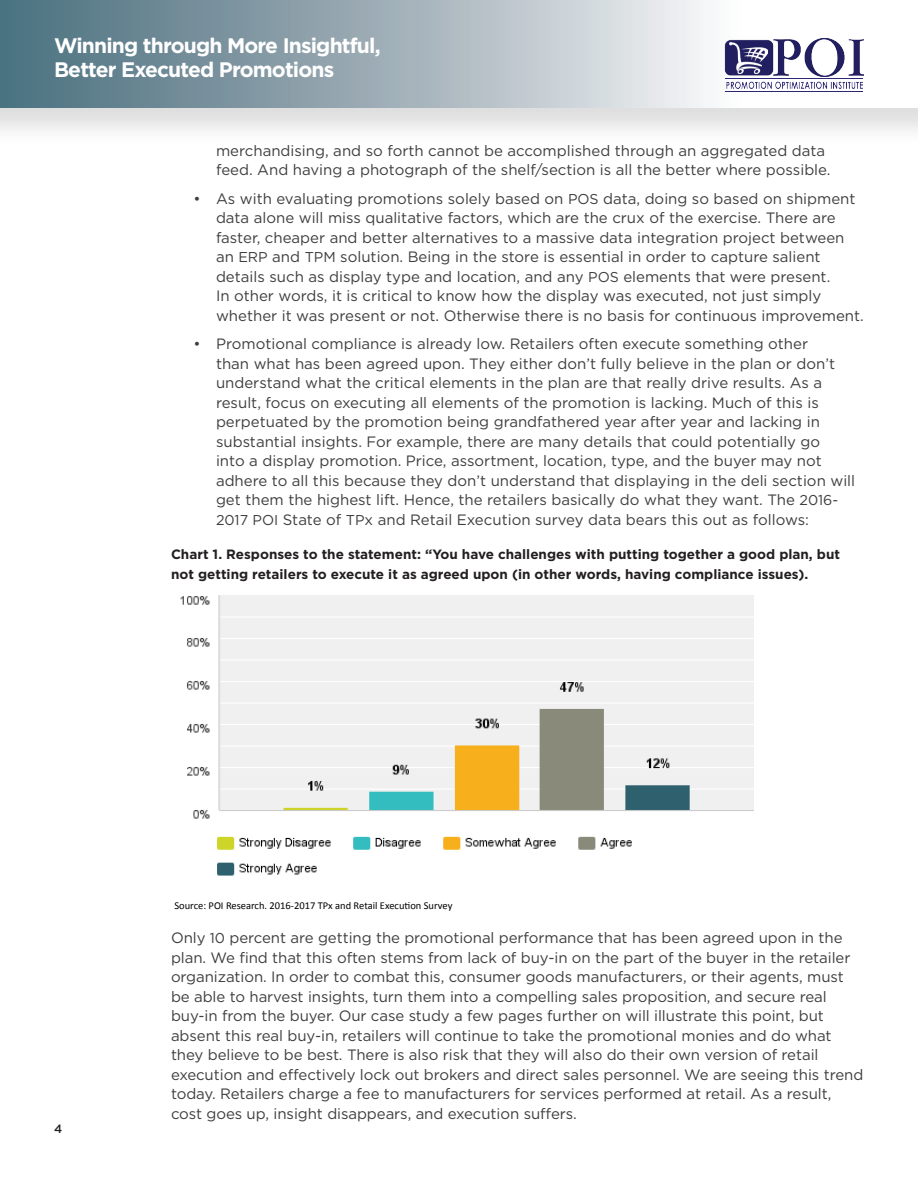
<style>
.page{position:relative;width:918px;height:1188px;background:#fff}
.page>*{position:absolute;margin:0;border:0;box-sizing:border-box;transform-origin:0 0}
.t1{font:700 21px/24px "Gotham";letter-spacing:-.04em;color:#fff}
.Body_Text{font:15px/19.5px "Gotham";color:#3e3e3f}
.Chart_Title{font:700 13.5px/19.8px "Gotham";color:#231f20}
.t2{font:500 12px "Gotham";color:#231f20}
.t3{font:10.5px "Calibri";color:#000}
.s1{font-size:14.25px}
</style>
<div class="page">
<div style="left:0;top:0;width:918px;height:146px;background:#231f20;opacity:.15"></div>
<div style="left:0;top:0;width:918px;height:108px;background:linear-gradient(to right,#4b6e7d,#fff)"></div>
<img style="left:720px;top:36px;width:144px;height:40px">
<img style="left:726px;top:82px;width:136px;height:6px">
<img style="left:724px;top:39px;width:49px;height:37px">
<hr style="left:725px;top:78px;width:138px;height:1px;background:#2a2774">
<hr style="left:725px;top:91px;width:138px;height:1px;background:#2a2774">
<img style="left:730px;top:43px;width:37px;height:30px">
<img style="left:180px;top:595px;width:574px;height:281px">
<h1 class="t1" style="left:54px;top:33px;width:328px">Winning through More Insightful,<br>Better Executed Promotions</h1>
<p class="Body_Text" style="left:216px;top:141px;width:616px">merchandising, and so forth cannot be accomplished through an aggregated data feed. And having a photograph of the shelf/section is all the better where possible.</p>
<p class="Body_Text" style="left:216px;top:189px;width:649px;text-indent:-22px">• As with evaluating promotions solely based on <span class="s1">POS</span> data, doing so based on shipment data alone will miss qualitative factors, which are the crux of the exercise. There are faster, cheaper and better alternatives to a massive data integration project between an <span class="s1">ERP</span> and <span class="s1">TPM</span> solution. Being in the store is essential in order to capture salient details such as display type and location, and any <span class="s1">POS</span> elements that were present.<br>In other words, it is critical to know how the display was executed, not just simply whether it was present or not. Otherwise there is no basis for continuous improvement.</p>
<p class="Body_Text" style="left:216px;top:334px;width:641px;text-indent:-22px">• Promotional compliance is already low. Retailers often execute something other<br>than what has been agreed upon. They either don’t fully believe in the plan or don’t understand what the critical elements in the plan are that really drive results. As a result, focus on executing all elements of the promotion is lacking. Much of this is perpetuated by the promotion being grandfathered year after year and lacking in substantial insights. For example, there are many details that could potentially go<br>into a display promotion. Price, assortment, location, type, and the buyer may not adhere to all this because they don’t understand that displaying in the deli section will get them the highest lift. Hence, the retailers basically do what they want. The <span class="s1">2016- 2017 POI</span> State of <span class="s1">TP</span>x and Retail Execution survey data bears this out as follows:</p>
<p class="Chart_Title" style="left:171px;top:545px;width:671px">Chart 1. Responses to the statement: “You have challenges with putting together a good plan, but not getting retailers to execute it as agreed upon (in other words, having compliance issues).</p>
<p class="t2" style="left:54px;top:1121px;width:10px">4</p>
<p class="t3" style="left:174px;top:899px;width:280px">Source: POI Research. 2016-2017 TPx and Retail Execution Survey</p>
<p class="Body_Text" style="left:171px;top:928px;width:694px">Only <span class="s1">10</span> percent are getting the promotional performance that has been agreed upon in the plan. We find that this often stems from lack of buy-in on the part of the buyer in the retailer organization. In order to combat this, consumer goods manufacturers, or their agents, must be able to harvest insights, turn them into a compelling sales proposition, and secure real buy-in from the buyer. Our case study a few pages further on will illustrate this point, but absent this real buy-in, retailers will continue to take the promotional monies and do what they believe to be best. There is also risk that they will also do their own version of retail execution and effectively lock out brokers and direct sales personnel. We are seeing this trend today. Retailers charge a fee to manufacturers for services performed at retail. As a result, cost goes up, insight disappears, and execution suffers.</p>
</div>
